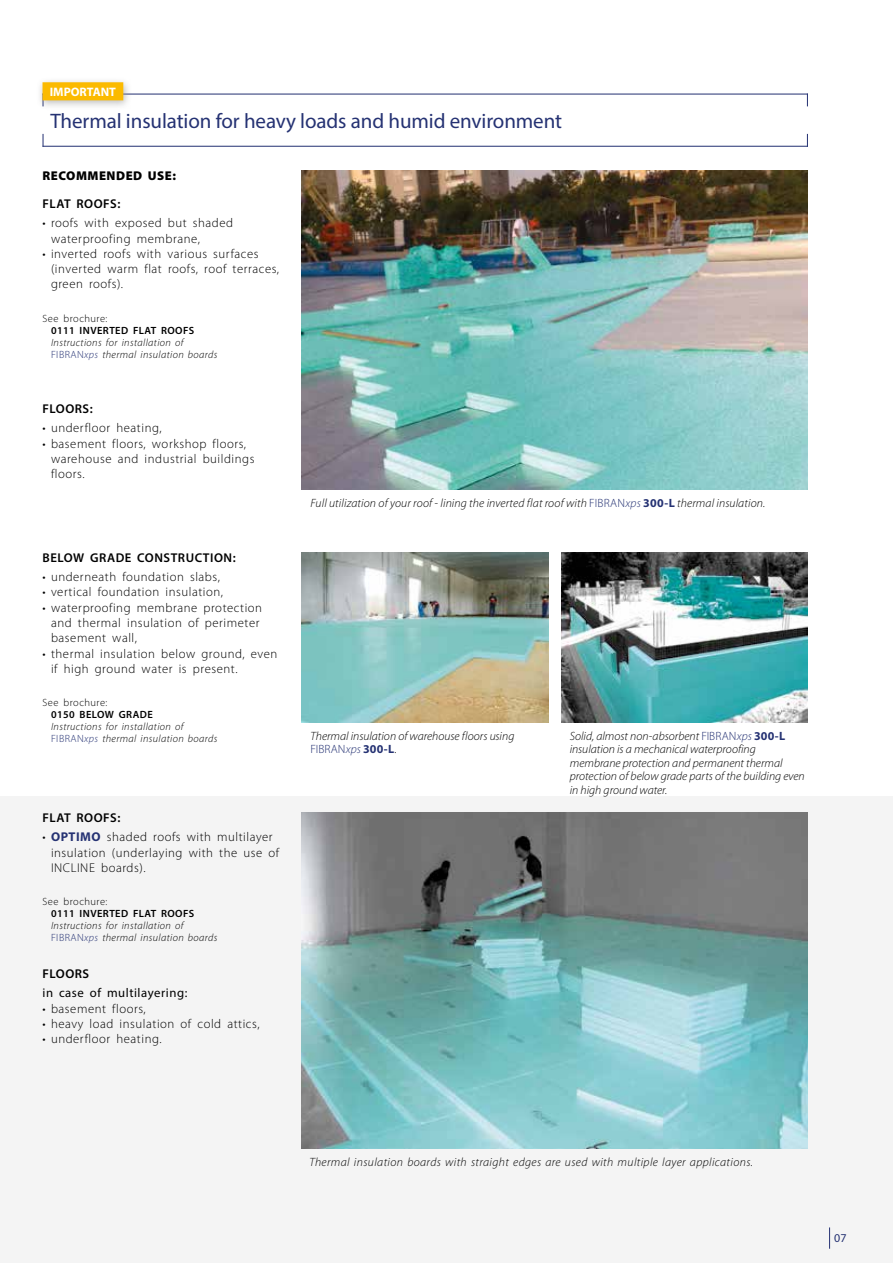
<style>
.page{position:relative;width:893px;height:1263px;background:#fff}
.page>*{position:absolute;margin:0;border:0;box-sizing:border-box;transform-origin:0 0}
.t1{font:21px "Myriad Pro";letter-spacing:-.005em;color:#253273}
.t2{font:300 12.75px/15.3px "Myriad Pro";letter-spacing:.045em;color:#000}
.t3{font:600 12.75px "Myriad Pro";letter-spacing:.04em;color:#000}
.t4{font:12.75px "Myriad Pro";letter-spacing:.04em;color:#000}
.t5{font:900 12.75px "Myriad Pro";letter-spacing:.04em;color:#000}
.t6{font:700 12.3px "Myriad Pro";color:#fff}
.t7{font:italic 300 12px/13.5px "Myriad Pro";letter-spacing:.005em;color:#000}
.t8{font:italic 300 12px "Myriad Pro";letter-spacing:.035em;color:#000}
.t9{font:12px "Myriad Pro";color:#253273}
.t10{font:italic 300 10.5px/12px "Myriad Pro";letter-spacing:.035em;color:#000}
.t11{font:600 10.5px "Myriad Pro";letter-spacing:.04em;color:#000}
.t12{font:300 10.5px "Myriad Pro";letter-spacing:.045em;color:#000}
.s1{font-style:normal;color:#253273}
.s2{color:#253273}
.s3{font-weight:700;color:#253273}
.s4{font-weight:700;font-style:normal;color:#253273}
</style>
<div class="page">
<div style="left:0;top:796px;width:893px;height:467px;background:#f4f4f4"></div>
<img style="left:561px;top:552px;width:246px;height:170px">
<img style="left:302px;top:552px;width:247px;height:170px">
<img style="left:302px;top:812px;width:506px;height:336px">
<img style="left:302px;top:170px;width:506px;height:319px">
<svg style="left:829px;top:1227px;width:1px;height:22px"></svg>
<hr style="left:43px;top:94px;width:765px;height:1px;background:#253273">
<hr style="left:43px;top:146px;width:765px;height:1px;background:#253273">
<svg style="left:43px;top:134px;width:1px;height:13px"></svg>
<svg style="left:807px;top:134px;width:1px;height:13px"></svg>
<div style="left:36px;top:77px;width:96px;height:33px;background:#9d9d9c;opacity:.67"></div>
<div style="left:44px;top:84px;width:78px;height:15px;background:#fbba00"></div>
<div style="left:43px;top:82px;width:80px;height:18px;border:2px solid #fbba00"></div>
<p class="t6" style="left:50px;top:84px;width:68px">IMPORTANT</p>
<h1 class="t1" style="left:50px;top:108px;width:513px">Thermal insulation for heavy loads and humid environment</h1>
<p class="t5" style="left:43px;top:168px;width:135px">RECOMMENDED USE:</p>
<p class="t3" style="left:43px;top:195px;width:79px">FLAT ROOFS:</p>
<p class="t2" style="left:51px;top:216px;width:184px;text-indent:-9px">• roofs with exposed but shaded waterproofing membrane,</p>
<p class="t2" style="left:51px;top:246px;width:230px;text-indent:-9px">• inverted roofs with various surfaces (inverted warm flat roofs, roof terraces, green roofs).</p>
<p class="t12" style="left:43px;top:312px;width:66px">See brochure:</p>
<p class="t11" style="left:51px;top:324px;width:145px">0111 INVERTED FLAT ROOFS</p>
<p class="t10" style="left:51px;top:336px;width:168px">Instructions for installation of<br><span class="s1">FIBRAN</span><span class="s2">xps</span> thermal insulation boards</p>
<p class="t3" style="left:43px;top:400px;width:52px">FLOORS:</p>
<p class="t2" style="left:43px;top:421px;width:121px">• underfloor heating,</p>
<p class="t2" style="left:51px;top:436px;width:205px;text-indent:-9px">• basement floors, workshop floors, warehouse and industrial buildings floors.</p>
<p class="t3" style="left:43px;top:549px;width:195px">BELOW GRADE CONSTRUCTION:</p>
<p class="t2" style="left:43px;top:569px;width:179px">• underneath foundation slabs,</p>
<p class="t2" style="left:43px;top:585px;width:182px">• vertical foundation insulation,</p>
<p class="t2" style="left:51px;top:600px;width:213px;text-indent:-9px">• waterproofing membrane protection and thermal insulation of perimeter basement wall,</p>
<p class="t2" style="left:51px;top:646px;width:228px;text-indent:-9px">• thermal insulation below ground, even if high ground water is present.</p>
<p class="t12" style="left:43px;top:697px;width:66px">See brochure:</p>
<p class="t11" style="left:51px;top:708px;width:103px">0150 BELOW GRADE</p>
<p class="t10" style="left:51px;top:721px;width:168px">Instructions for installation of<br><span class="s1">FIBRAN</span><span class="s2">xps</span> thermal insulation boards</p>
<p class="t3" style="left:43px;top:809px;width:79px">FLAT ROOFS:</p>
<p class="t2" style="left:51px;top:830px;width:230px;text-indent:-9px">• <span class="s3">OPTIMO</span> shaded roofs with multilayer insulation (underlaying with the use of<br>INCLINE boards).</p>
<p class="t12" style="left:43px;top:896px;width:66px">See brochure:</p>
<p class="t11" style="left:51px;top:907px;width:145px">0111 INVERTED FLAT ROOFS</p>
<p class="t10" style="left:51px;top:920px;width:168px">Instructions for installation of<br><span class="s1">FIBRAN</span><span class="s2">xps</span> thermal insulation boards</p>
<p class="t3" style="left:43px;top:965px;width:48px">FLOORS</p>
<p class="t4" style="left:43px;top:985px;width:146px">in case of multilayering:</p>
<p class="t2" style="left:43px;top:1001px;width:105px">• basement floors,</p>
<p class="t2" style="left:43px;top:1016px;width:219px">• heavy load insulation of cold attics,</p>
<p class="t2" style="left:43px;top:1031px;width:121px">• underfloor heating.</p>
<p class="t7" style="left:310px;top:496px;width:456px">Full utilization of your roof - lining the inverted flat roof with <span class="s1">FIBRAN</span><span class="s2">xps</span> <span class="s4">300-L</span> thermal insulation.</p>
<p class="t7" style="left:310px;top:729px;width:205px">Thermal insulation of warehouse floors using<br><span class="s1">FIBRAN</span><span class="s2">xps</span> <span class="s4">300-L</span>.</p>
<p class="t7" style="left:570px;top:729px;width:237px">Solid, almost non-absorbent <span class="s1">FIBRAN</span><span class="s2">xps</span> <span class="s4">300-L </span>insulation is a mechanical waterproofing membrane protection and permanent thermal protection of below grade parts of the building even in high ground water.</p>
<p class="t8" style="left:309px;top:1155px;width:445px">Thermal insulation boards with straight edges are used with multiple layer applications.</p>
<p class="t9" style="left:834px;top:1231px;width:14px">07</p>
</div>
